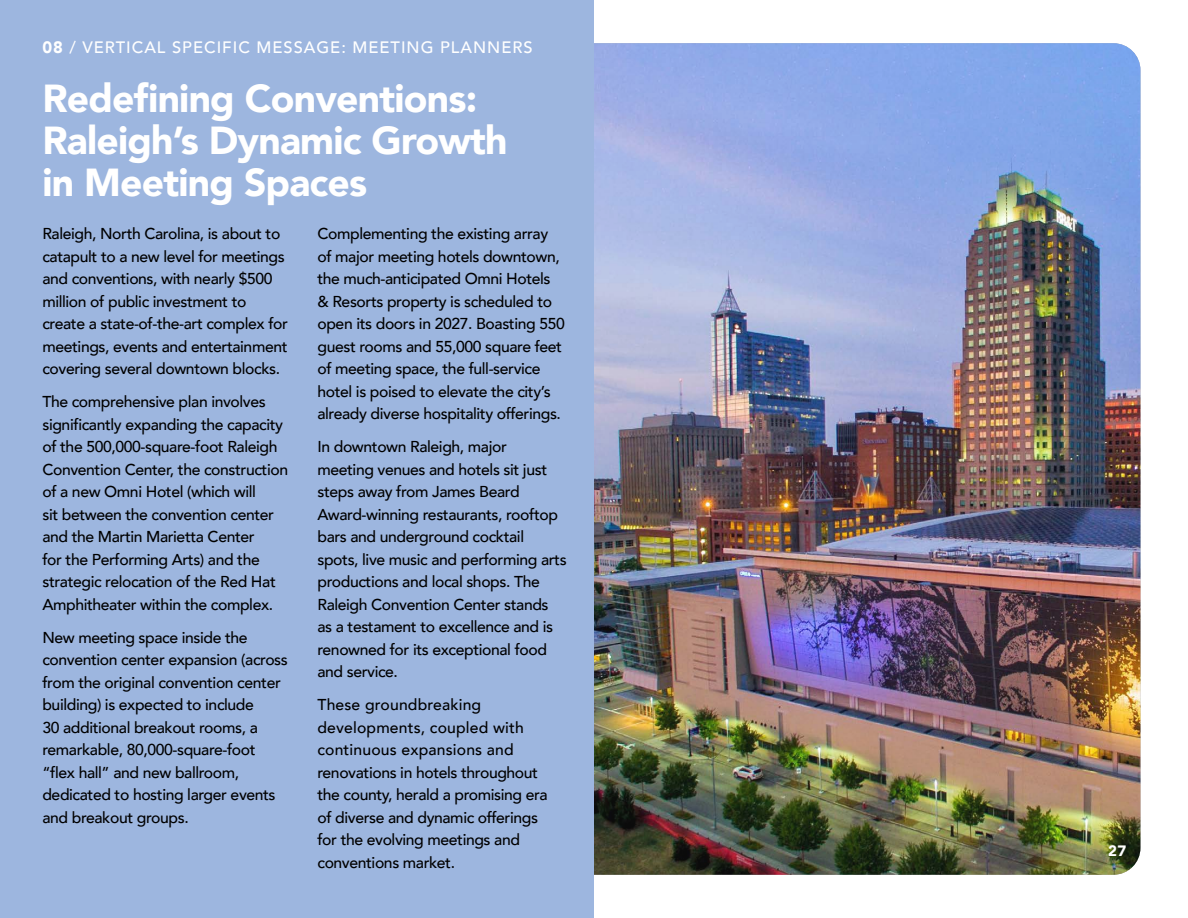
<style>
.page{position:relative;width:1188px;height:918px;background:#fff}
.page>*{position:absolute;margin:0;border:0;box-sizing:border-box;transform-origin:0 0}
.t1{font:900 39px/42px "Avenir";letter-spacing:-.02em;color:#fff}
.t2{font:500 16.5px "Avenir";letter-spacing:.06em;color:#fff}
.t3{font:500 15.75px/22.5px "Avenir";letter-spacing:-.025em;color:#000}
.t4{font:900 15px "Avenir";color:#fff}
.s1{font-weight:900}
</style>
<div class="page">
<div style="left:0;top:0;width:594px;height:918px;background:#9db6df"></div>
<img style="left:594px;top:43px;width:546px;height:832px">
<p class="t2" style="left:42px;top:33px;width:492px"><span class="s1">08</span> / VERTICAL SPECIFIC MESSAGE: MEETING PLANNERS</p>
<h1 class="t1" style="left:42px;top:77px;width:467px">Redefining Conventions:<br>Raleigh’s Dynamic Growth in Meeting Spaces</h1>
<p class="t3" style="left:42px;top:222px;width:247px">Raleigh, North Carolina, is about to catapult to a new level for meetings and conventions, with nearly $500 million of public investment to create a state-of-the-art complex for meetings, events and entertainment covering several downtown blocks.</p>
<p class="t3" style="left:42px;top:390px;width:247px">The comprehensive plan involves significantly expanding the capacity of the 500,000-square-foot Raleigh Convention Center, the construction of a new Omni Hotel (which will<br>sit between the convention center and the Martin Marietta Center<br>for the Performing Arts) and the strategic relocation of the Red Hat Amphitheater within the complex.</p>
<p class="t3" style="left:42px;top:625px;width:247px">New meeting space inside the convention center expansion (across from the original convention center building) is expected to include<br>30 additional breakout rooms, a remarkable, 80,000-square-foot “flex hall” and new ballroom, dedicated to hosting larger events and breakout groups.</p>
<p class="t3" style="left:317px;top:222px;width:249px">Complementing the existing array of major meeting hotels downtown, the much-anticipated Omni Hotels &amp; Resorts property is scheduled to open its doors in 2027. Boasting 550 guest rooms and 55,000 square feet of meeting space, the full-service hotel is poised to elevate the city’s already diverse hospitality offerings.</p>
<p class="t3" style="left:317px;top:435px;width:251px">In downtown Raleigh, major meeting venues and hotels sit just steps away from James Beard<br>Award-winning restaurants, rooftop bars and underground cocktail spots, live music and performing arts productions and local shops. The<br>Raleigh Convention Center stands as a testament to excellence and is renowned for its exceptional food and service.</p>
<p class="t3" style="left:317px;top:693px;width:232px">These groundbreaking developments, coupled with continuous expansions and renovations in hotels throughout the county, herald a promising era of diverse and dynamic offerings for the evolving meetings and conventions market.</p>
<p class="t4" style="left:1108px;top:838px;width:20px">27</p>
</div>
